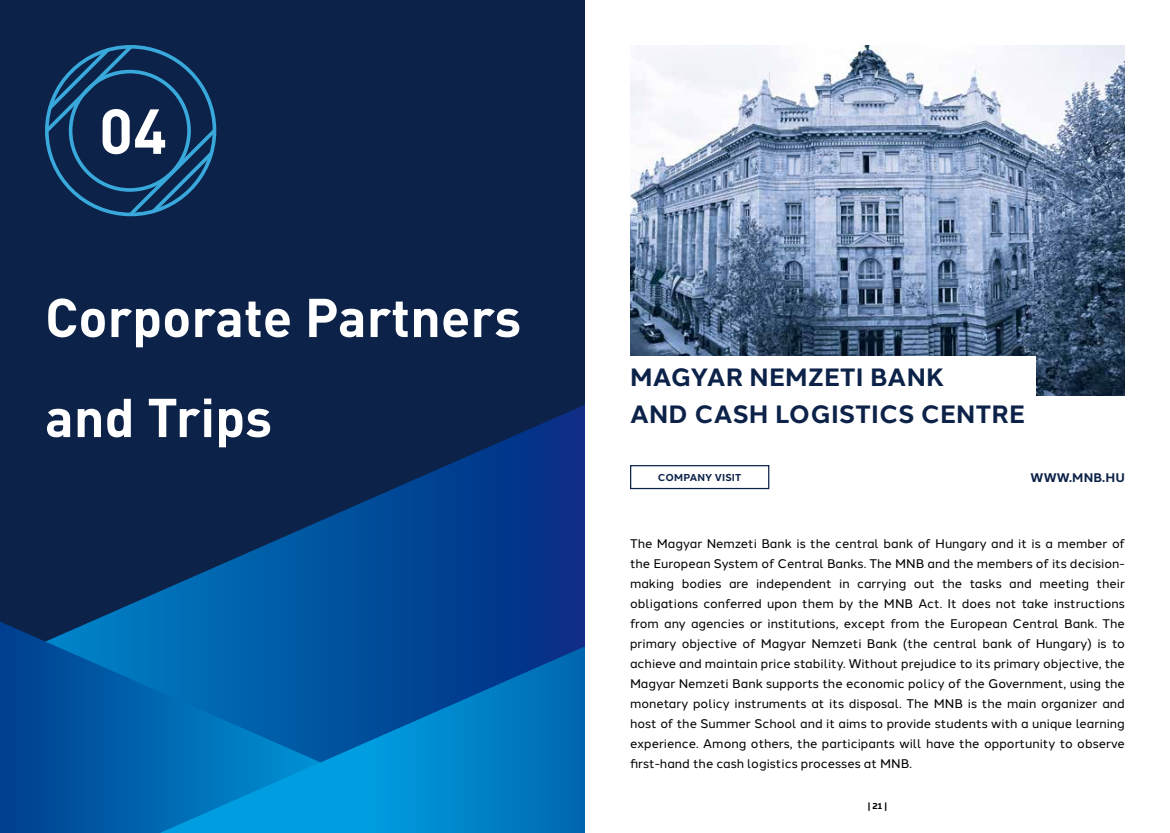
<style>
.page{position:relative;width:1170px;height:833px;background:#fff}
.page>*{position:absolute;margin:0;border:0;box-sizing:border-box;transform-origin:0 0}
.t1{font:700 62.5px "DIN Pro";color:#fff}
.t2{font:700 53.75px/100px "DIN Pro";color:#fff}
.t3{font:700 25px/37.5px "Halcom";letter-spacing:.01em;color:#0c2249}
.t4{font:12.5px/20px "Halcom";color:#000;text-align:justify}
.t5{font:700 12.5px "Halcom";letter-spacing:.01em;color:#0c2249}
.t6{font:700 10px "Halcom";letter-spacing:.01em;color:#0c2249}
.t7{font:700 8.75px "Halcom";color:#000}
</style>
<div class="page">
<div style="left:0;top:0;width:585px;height:833px;background:#0c2249"></div>
<svg style="left:92px;top:405px;width:493px;height:241px"></svg>
<svg style="left:0;top:621px;width:481px;height:212px;background:#0055a0"></svg>
<svg style="left:160px;top:646px;width:425px;height:187px;background:#0071b9"></svg>
<img style="left:630px;top:45px;width:494px;height:350px">
<div style="left:630px;top:356px;width:405px;height:78px;background:#fff"></div>
<div style="left:630px;top:465px;width:139px;height:24px;border:1px solid #0c2249"></div>
<svg style="left:45px;top:45px;width:171px;height:171px"></svg>
<h1 class="t1" style="left:99px;top:90px;width:69px">04</h1>
<h2 class="t2" style="left:45px;top:266px;width:477px">Corporate Partners and Trips</h2>
<h3 class="t3" style="left:630px;top:356px;width:396px">MAGYAR NEMZETI BANK<br>AND CASH LOGISTICS CENTRE</h3>
<p class="t6" style="left:658px;top:469px;width:85px">COMPANY VISIT</p>
<p class="t5" style="left:1030px;top:467px;width:96px">WWW.MNB.HU</p>
<p class="t4" style="left:630px;top:532px;width:496px">The Magyar Nemzeti Bank is the central bank of Hungary and it is a member of the European System of Central Banks. The MNB and the members of its decision&shy;making bodies are independent in carrying out the tasks and meeting their obligations conferred upon them by the MNB Act. It does not take instructions from any agencies or institutions, except from the European Central Bank. The primary objective of Magyar Nemzeti Bank (the central bank of Hungary) is to achieve and maintain price stability. Without prejudice to its primary objective, the Magyar Nemzeti Bank supports the economic policy of the Government, using the monetary policy instruments at its disposal. The MNB is the main organizer and host of the Summer School and it aims to provide students with a unique learning experience. Among others, the participants will have the opportunity to observe first-hand the cash logistics processes at MNB.</p>
<p class="t7" style="left:867px;top:798px;width:21px">| 21 |</p>
</div>
